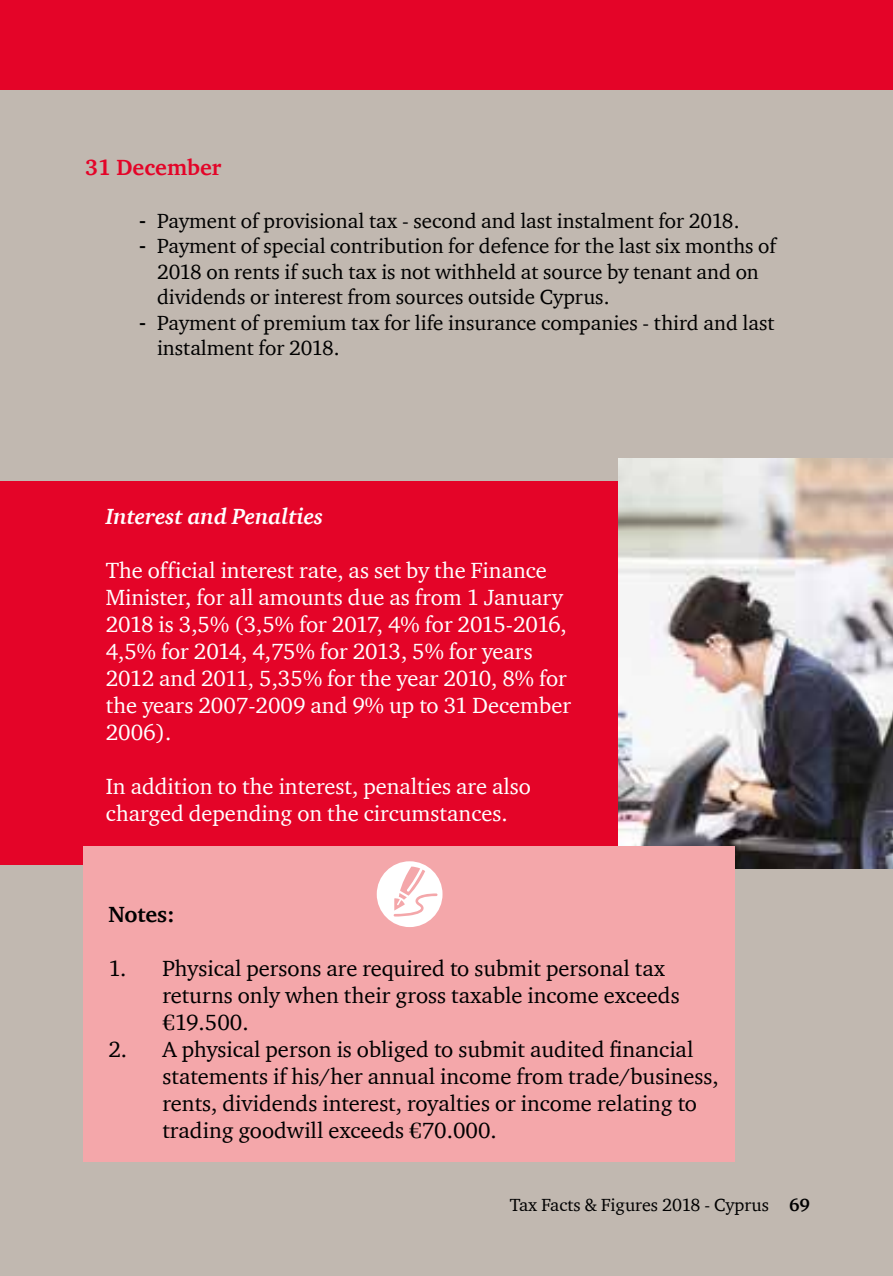
<style>
.page{position:relative;width:893px;height:1276px;background:#c1b8b0}
.page>*{position:absolute;margin:0;border:0;box-sizing:border-box;transform-origin:0 0}
.t1{font:22.5px/27px "ITC Charter Com";color:#fff}
.t2{font:22.5px/27px "ITC Charter Com";color:#000}
.t3{font:italic 700 22.5px "ITC Charter Com";color:#fff}
.t4{font:700 22.5px "ITC Charter Com";color:#e40428}
.t5{font:700 22.5px "ITC Charter Com";letter-spacing:-.005em;color:#000}
.t6{font:21px/25.5px "ITC Charter Com";color:#000}
.t7{font:18px "ITC Charter Com";color:#000}
.s1{font-family:"Helvetica World"}
.s2{font-weight:700}
</style>
<div class="page">
<div style="left:0;top:480px;width:893px;height:384px;background:#e40428"></div>
<img style="left:618px;top:459px;width:275px;height:409px">
<div style="left:83px;top:846px;width:652px;height:316px;background:#f4a7aa"></div>
<div style="left:1px;top:0;width:892px;height:90px;background:#e40428"></div>
<svg style="left:377px;top:861px;width:65px;height:66px"></svg>
<p class="t4" style="left:85px;top:154px;width:138px">31 December</p>
<p class="t6" style="left:139px;top:208px;width:602px"><span class="s1">-</span> Payment of provisional tax - second and last instalment for 2018.</p>
<p class="t6" style="left:157px;top:233px;width:621px;text-indent:-18px"><span class="s1">-</span> Payment of special contribution for defence for the last six months of<br>2018 on rents if such tax is not withheld at source by tenant and on dividends or interest from sources outside Cyprus.</p>
<p class="t6" style="left:157px;top:310px;width:619px;text-indent:-18px"><span class="s1">-</span> Payment of premium tax for life insurance companies - third and last instalment for 2018.</p>
<p class="t3" style="left:106px;top:503px;width:219px">Interest and Penalties</p>
<p class="t1" style="left:106px;top:556px;width:467px">The official interest rate, as set by the Finance Minister, for all amounts due as from 1 January 2018 is 3,5% (3,5% for 2017, 4% for 2015-2016, 4,5% for 2014, 4,75% for 2013, 5% for years 2012 and 2011, 5,35% for the year 2010, 8% for the years 2007-2009 and 9% up to 31 December 2006).</p>
<p class="t1" style="left:106px;top:772px;width:427px">In addition to the interest, penalties are also charged depending on the circumstances.</p>
<p class="t5" style="left:108px;top:900px;width:68px">Notes:</p>
<p class="t2" style="left:162px;top:954px;width:519px;text-indent:-54px">1. Physical persons are required to submit personal tax returns only when their gross taxable income exceeds €19.500.</p>
<p class="t2" style="left:162px;top:1035px;width:558px;text-indent:-54px">2. A physical person is obliged to submit audited financial statements if his/her annual income from trade/business, rents, dividends interest, royalties or income relating to trading goodwill exceeds €70.000.</p>
<p class="t7" style="left:510px;top:1193px;width:302px">Tax Facts &amp; Figures 2018 - Cyprus <span class="s2">69</span></p>
</div>
